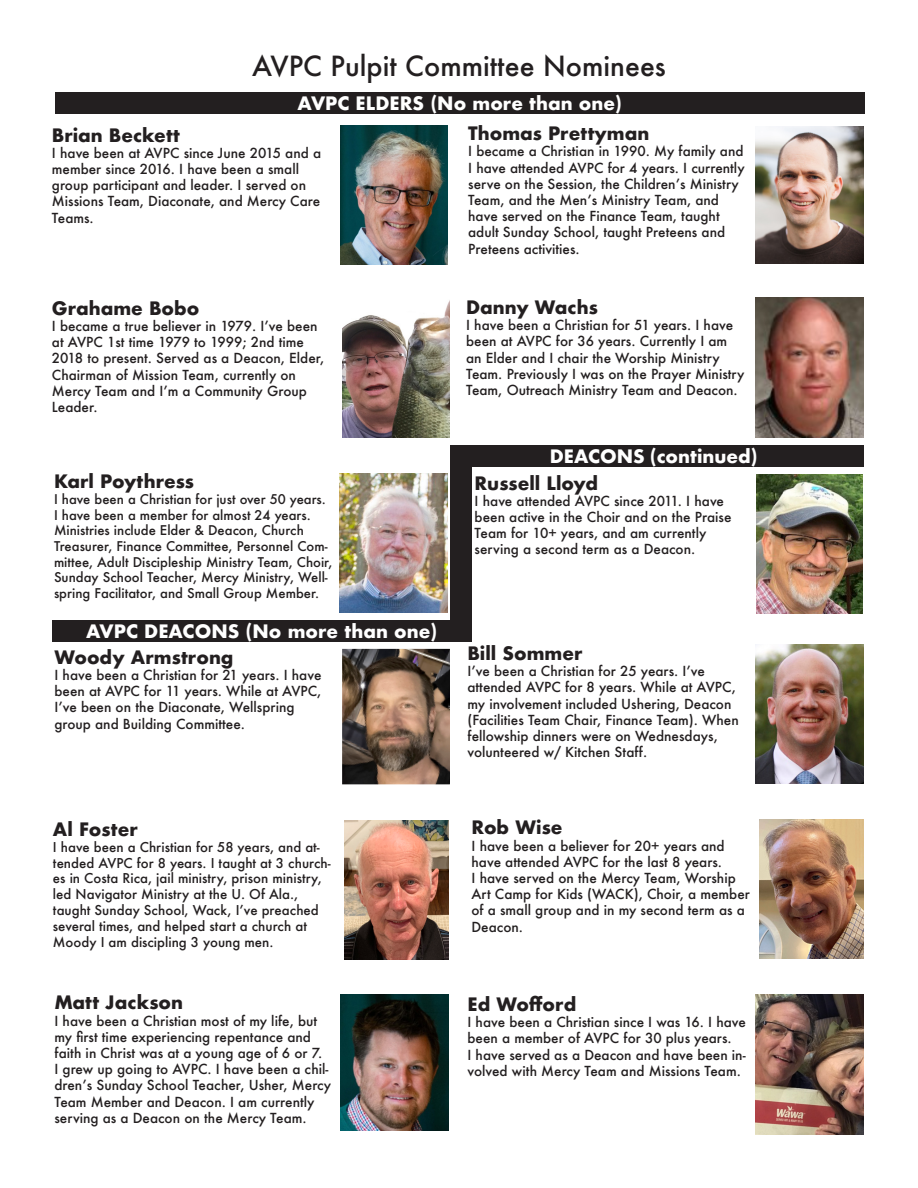
<style>
.page{position:relative;width:918px;height:1188px;background:#fff}
.page>*{position:absolute;margin:0;border:0;box-sizing:border-box;transform-origin:0 0}
.Body{font:500 27px "Futura";color:#231f20}
.Name{font:700 18px "Futura";color:#231f20}
.Name-2{font:700 18px "Futura";color:#fff}
.Body-2{font:500 13.5px/16.2px "Futura";color:#231f20}
.Body-3{font:500 13.2px/15.9px "Futura";color:#231f20}
.Body-4{font:500 13.05px/15.6px "Futura";color:#231f20}
</style>
<div class="page">
<img style="left:340px;top:125px;width:108px;height:139px">
<img style="left:342px;top:649px;width:108px;height:135px">
<img style="left:342px;top:300px;width:108px;height:137px">
<img style="left:340px;top:474px;width:108px;height:138px">
<img style="left:345px;top:821px;width:104px;height:139px">
<img style="left:340px;top:995px;width:108px;height:135px">
<img style="left:756px;top:475px;width:106px;height:138px">
<img style="left:756px;top:127px;width:108px;height:137px">
<img style="left:756px;top:645px;width:108px;height:139px">
<img style="left:756px;top:297px;width:108px;height:141px">
<img style="left:760px;top:819px;width:104px;height:139px">
<div style="left:55px;top:92px;width:810px;height:21px;background:#231f20"></div>
<div style="left:52px;top:620px;width:420px;height:22px;background:#231f20"></div>
<div style="left:450px;top:448px;width:22px;height:175px;background:#231f20"></div>
<img style="left:756px;top:995px;width:108px;height:140px">
<div style="left:450px;top:445px;width:414px;height:22px;background:#231f20"></div>
<p class="Body" style="left:252px;top:48px;width:415px">AVPC Pulpit Committee Nominees</p>
<p class="Name-2" style="left:298px;top:90px;width:326px">AVPC ELDERS (No more than one)</p>
<p class="Name" style="left:52px;top:122px;width:130px">Brian Beckett</p>
<p class="Body-2" style="left:52px;top:145px;width:271px">I have been at AVPC since June 2015 and a member since 2016. I have been a small group participant and leader. I served on<br>Missions Team, Diaconate, and Mercy Care<br>Teams.</p>
<p class="Name" style="left:52px;top:295px;width:149px">Grahame Bobo</p>
<p class="Body-2" style="left:52px;top:318px;width:274px">I became a true believer in 1979. I’ve been at AVPC 1st time 1979 to 1999; 2nd time 2018 to present. Served as a Deacon, Elder, Chairman of Mission Team, currently on Mercy Team and I’m a Community Group Leader.</p>
<p class="Name" style="left:54px;top:469px;width:142px">Karl Poythress</p>
<p class="Body-4" style="left:54px;top:491px;width:280px">I have been a Christian for just over 50 years.<br>I have been a member for almost 24 years.<br>Ministries include Elder &amp; Deacon, Church Treasurer, Finance Committee, Personnel Com&shy;mittee, Adult Discipleship Ministry Team, Choir, Sunday School Teacher, Mercy Ministry, Well&shy;spring Facilitator, and Small Group Member.</p>
<p class="Name-2" style="left:86px;top:619px;width:352px">AVPC DEACONS (No more than one)</p>
<p class="Name" style="left:54px;top:644px;width:181px">Woody Armstrong</p>
<p class="Body-2" style="left:54px;top:667px;width:269px">I have been a Christian for 21 years. I have been at AVPC for 11 years. While at AVPC, I’ve been on the Diaconate, Wellspring group and Building Committee.</p>
<p class="Name" style="left:53px;top:816px;width:86px">Al Foster</p>
<p class="Body-3" style="left:53px;top:839px;width:279px">I have been a Christian for 58 years, and at&shy;tended AVPC for 8 years. I taught at 3 church&shy;es in Costa Rica, jail ministry, prison ministry, led Navigator Ministry at the U. Of Ala., taught Sunday School, Wack, I’ve preached several times, and helped start a church at Moody I am discipling 3 young men.</p>
<p class="Name" style="left:54px;top:990px;width:130px">Matt Jackson</p>
<p class="Body-2" style="left:54px;top:1012px;width:278px">I have been a Christian most of my life, but my first time experiencing repentance and faith in Christ was at a young age of 6 or 7.<br>I grew up going to AVPC. I have been a chil&shy;dren’s Sunday School Teacher, Usher, Mercy Team Member and Deacon. I am currently serving as a Deacon on the Mercy Team.</p>
<p class="Name" style="left:468px;top:120px;width:183px">Thomas Prettyman</p>
<p class="Body-2" style="left:468px;top:143px;width:278px">I became a Christian in 1990. My family and I have attended AVPC for 4 years. I currently serve on the Session, the Children’s Ministry Team, and the Men’s Ministry Team, and have served on the Finance Team, taught adult Sunday School, taught Preteens and Preteens activities.</p>
<p class="Name" style="left:466px;top:294px;width:133px">Danny Wachs</p>
<p class="Body-2" style="left:466px;top:317px;width:280px">I have been a Christian for 51 years. I have been at AVPC for 36 years. Currently I am an Elder and I chair the Worship Ministry Team. Previously I was on the Prayer Ministry Team, Outreach Ministry Team and Deacon.</p>
<p class="Name-2" style="left:550px;top:444px;width:210px">DEACONS (continued)</p>
<p class="Name" style="left:475px;top:470px;width:125px">Russell Lloyd</p>
<p class="Body-2" style="left:475px;top:492px;width:258px">I have attended AVPC since 2011. I have been active in the Choir and on the Praise Team for 10+ years, and am currently serving a second term as a Deacon.</p>
<p class="Name" style="left:468px;top:640px;width:117px">Bill Sommer</p>
<p class="Body-2" style="left:468px;top:663px;width:273px">I’ve been a Christian for 25 years. I’ve attended AVPC for 8 years. While at AVPC, my involvement included Ushering, Deacon (Facilities Team Chair, Finance Team). When fellowship dinners were on Wednesdays, volunteered w/ Kitchen Staff.</p>
<p class="Name" style="left:472px;top:815px;width:93px">Rob Wise</p>
<p class="Body-2" style="left:472px;top:837px;width:255px">I have been a believer for 20+ years and have attended AVPC for the last 8 years.</p>
<p class="Body-2" style="left:472px;top:870px;width:280px">I have served on the Mercy Team, Worship<br>Art Camp for Kids (WACK), Choir, a member of a small group and in my second term as a<br>Deacon.</p>
<p class="Name" style="left:468px;top:991px;width:110px">Ed Wofford</p>
<p class="Body-2" style="left:468px;top:1014px;width:280px">I have been a Christian since I was 16. I have been a member of AVPC for 30 plus years.</p>
<p class="Body-2" style="left:468px;top:1046px;width:280px">I have served as a Deacon and have been in&shy;volved with Mercy Team and Missions Team.</p>
</div>
